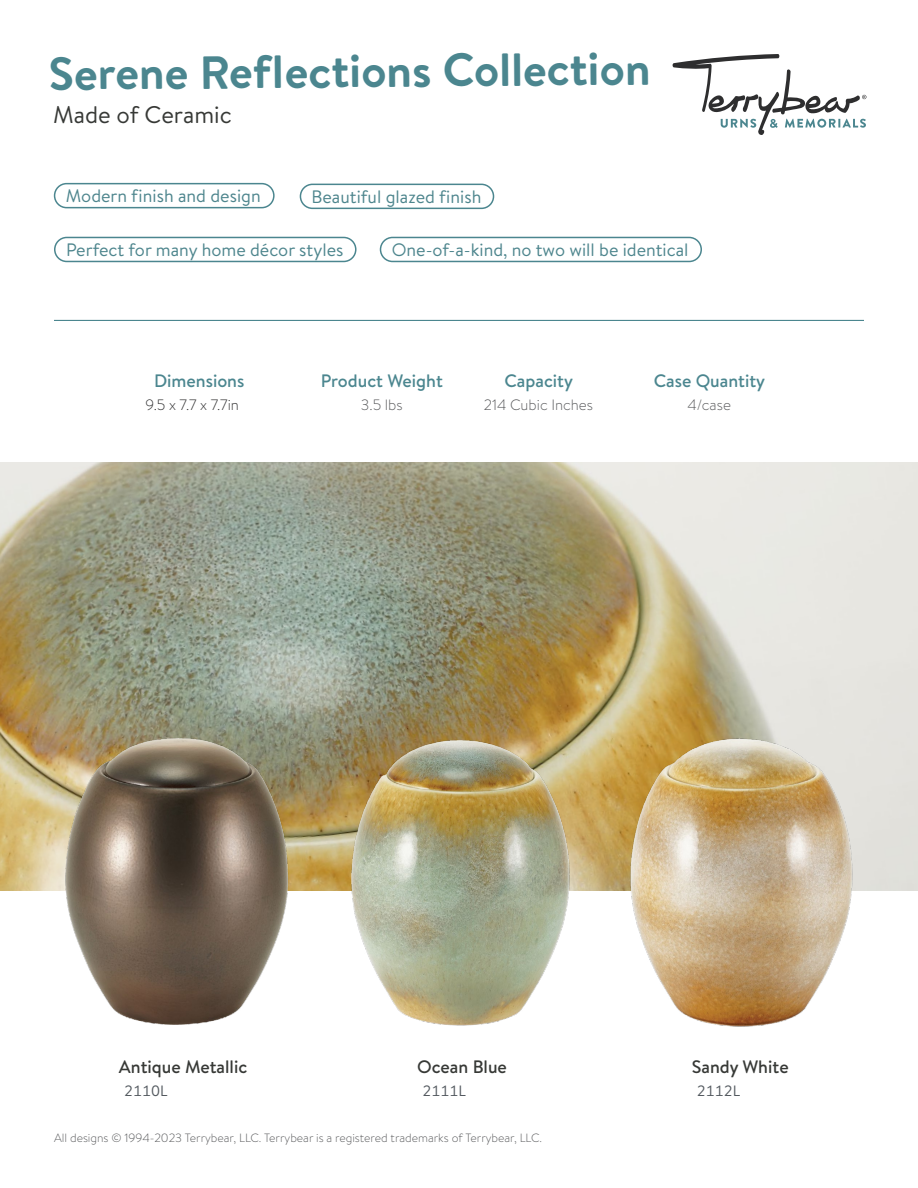
<style>
.page{position:relative;width:918px;height:1188px;background:#fff}
.page>*{position:absolute;margin:0;border:0;box-sizing:border-box;transform-origin:0 0}
.t1{font:700 46.5px "Brandon Text";letter-spacing:-.01em;color:#4b868f}
.t2{font:24px "Brandon Text";color:#373936}
.t3{font:18px "Brandon Text";color:#4d858d}
.t4{font:500 18px "Brandon Text";color:#4b868f}
.t5{font:500 18px "Brandon Text";color:#373936}
.t6{font:300 15px "Brandon Text";color:#58595b}
.t7{font:15px "Brandon Text";color:#53595f}
.t8{font:300 15px "Brandon Text";color:#2e2e2f}
.t9{font:300 12px "Brandon Text";color:#58595b}
</style>
<div class="page">
<hr style="left:54px;top:320px;width:810px;height:1px;background:#4b868f">
<svg style="left:673px;top:54px;width:193px;height:81px"></svg>
<div style="left:54px;top:183px;width:221px;height:25px;border:2px solid #4b868f;border-radius:12px"></div>
<div style="left:300px;top:184px;width:194px;height:25px;border:2px solid #4b868f;border-radius:12px"></div>
<img style="left:0;top:463px;width:918px;height:428px">
<div style="left:54px;top:237px;width:303px;height:25px;border:2px solid #4b868f;border-radius:12px"></div>
<div style="left:380px;top:237px;width:322px;height:25px;border:2px solid #4b868f;border-radius:12px"></div>
<img style="left:56px;top:713px;width:256px;height:312px">
<img style="left:338px;top:714px;width:256px;height:312px">
<img style="left:612px;top:716px;width:256px;height:311px">
<h1 class="t1" style="left:49px;top:39px;width:604px">Serene Reflections Collection</h1>
<h2 class="t2" style="left:53px;top:98px;width:180px">Made of Ceramic</h2>
<p class="t3" style="left:66px;top:183px;width:196px">Modern finish and design</p>
<p class="t3" style="left:311px;top:184px;width:171px">Beautiful glazed finish</p>
<p class="t3" style="left:66px;top:237px;width:279px">Perfect for many home décor styles</p>
<p class="t3" style="left:392px;top:237px;width:298px">One-of-a-kind, no two will be identical</p>
<p class="t4" style="left:154px;top:369px;width:92px">Dimensions</p>
<p class="t4" style="left:321px;top:369px;width:124px">Product Weight</p>
<p class="t4" style="left:504px;top:369px;width:70px">Capacity</p>
<p class="t4" style="left:654px;top:369px;width:113px">Case Quantity</p>
<p class="t8" style="left:146px;top:394px;width:95px">9.5 x 7.7 x 7.7in</p>
<p class="t6" style="left:361px;top:394px;width:43px">3.5 lbs</p>
<p class="t6" style="left:484px;top:394px;width:111px">214 Cubic Inches</p>
<p class="t6" style="left:687px;top:394px;width:45px">4/case</p>
<p class="t5" style="left:119px;top:1054px;width:130px">Antique Metallic</p>
<p class="t7" style="left:124px;top:1081px;width:45px">2110L</p>
<p class="t5" style="left:417px;top:1054px;width:91px">Ocean Blue</p>
<p class="t7" style="left:422px;top:1081px;width:45px">2111L</p>
<p class="t9" style="left:54px;top:1130px;width:490px">All designs © 1994-2023 Terrybear, LLC. Terrybear is a registered trademarks of Terrybear, LLC.</p>
<p class="t5" style="left:692px;top:1055px;width:98px">Sandy White</p>
<p class="t7" style="left:697px;top:1081px;width:45px">2112L</p>
</div>
